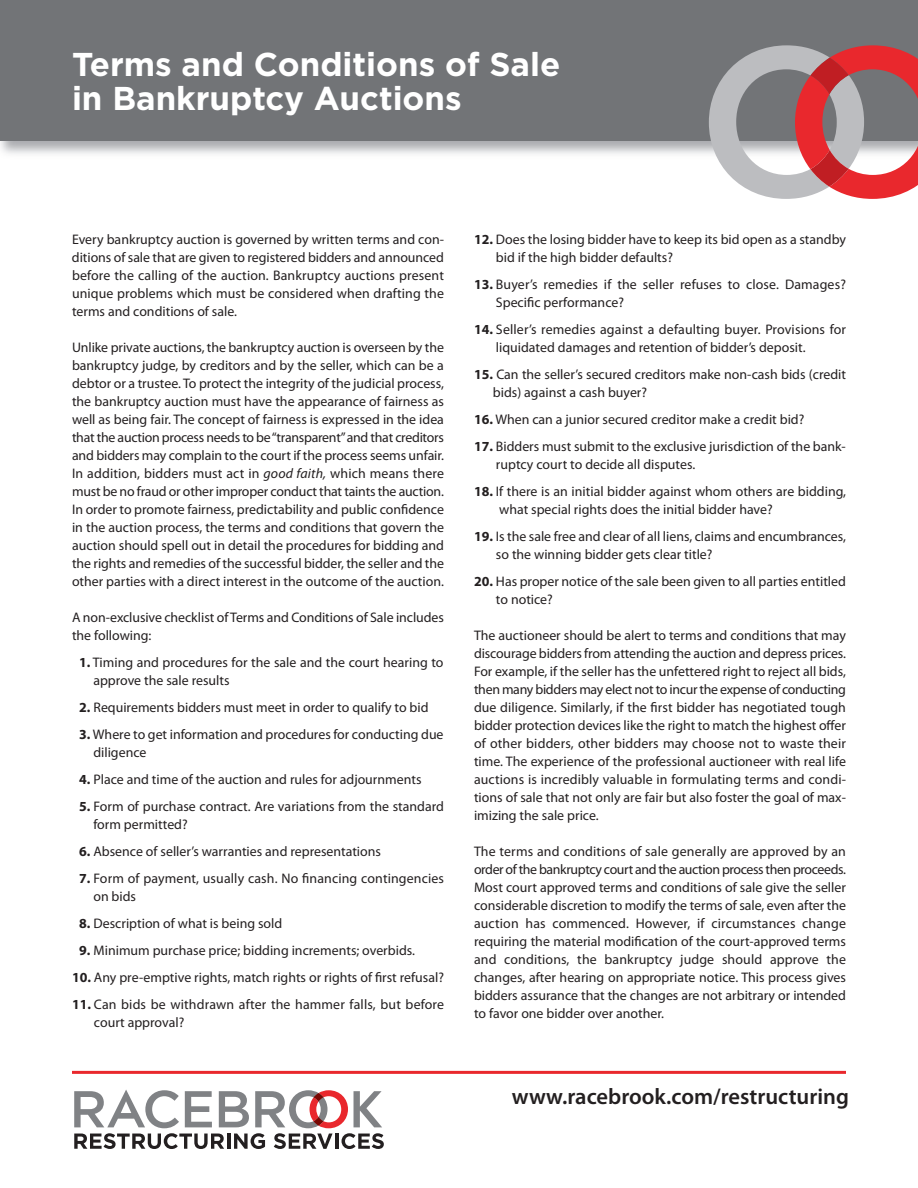
<style>
.page{position:relative;width:918px;height:1188px;background:#fff}
.page>*{position:absolute;margin:0;border:0;box-sizing:border-box;transform-origin:0 0}
.t1{font:700 33px/34.5px "Gotham";color:#fff}
.t2{font:600 22.5px "Myriad Pro";color:#231f20}
.t3{font:13.8px/18px "Myriad Pro";color:#231f20}
.s1{font-style:italic}
.s2{font-weight:700}
</style>
<div class="page">
<hr style="left:72px;top:1071px;width:774px;height:3px;background:#e9282d">
<svg style="left:74px;top:1090px;width:310px;height:59px"></svg>
<div style="left:0;top:0;width:918px;height:141px;background:#727477"></div>
<svg style="left:709px;top:45px;width:209px;height:154px"></svg>
<h1 class="t1" style="left:72px;top:47px;width:490px">Terms and Conditions of Sale in Bankruptcy Auctions</h1>
<p class="t3" style="left:72px;top:232px;width:374px;text-align:justify">Every bankruptcy auction is governed by written terms and con&shy;ditions of sale that are given to registered bidders and announced before the calling of the auction. Bankruptcy auctions present unique problems which must be considered when drafting the terms and conditions of sale.</p>
<p class="t3" style="left:72px;top:340px;width:374px;text-align:justify">Unlike private auctions, the bankruptcy auction is overseen by the bankruptcy judge, by creditors and by the seller, which can be a debtor or a trustee. To protect the integrity of the judicial process, the bankruptcy auction must have the appearance of fairness as well as being fair. The concept of fairness is expressed in the idea that the auction process needs to be“transparent”and that creditors and bidders may complain to the court if the process seems unfair.<br>In addition, bidders must act in <span class="s1">good faith,</span> which means there must be no fraud or other improper conduct that taints the auction.<br>In order to promote fairness, predictability and public confidence in the auction process, the terms and conditions that govern the auction should spell out in detail the procedures for bidding and the rights and remedies of the successful bidder, the seller and the other parties with a direct interest in the outcome of the auction.</p>
<p class="t3" style="left:72px;top:610px;width:374px">A non-exclusive checklist of Terms and Conditions of Sale includes the following:</p>
<p class="t3" style="left:93px;top:655px;width:352px;text-indent:-14px"><span class="s2">1.</span> Timing and procedures for the sale and the court hearing to approve the sale results</p>
<p class="t3" style="left:79px;top:700px;width:351px"><span class="s2">2.</span> Requirements bidders must meet in order to qualify to bid</p>
<p class="t3" style="left:93px;top:727px;width:352px;text-indent:-14px"><span class="s2">3.</span> Where to get information and procedures for conducting due diligence</p>
<p class="t3" style="left:79px;top:772px;width:344px"><span class="s2">4.</span> Place and time of the auction and rules for adjournments</p>
<p class="t3" style="left:93px;top:799px;width:352px;text-indent:-14px"><span class="s2">5.</span> Form of purchase contract. Are variations from the standard form permitted?</p>
<p class="t3" style="left:79px;top:844px;width:303px"><span class="s2">6.</span> Absence of seller’s warranties and representations</p>
<p class="t3" style="left:93px;top:871px;width:352px;text-indent:-14px"><span class="s2">7.</span> Form of payment, usually cash. No financing contingencies on bids</p>
<p class="t3" style="left:79px;top:916px;width:205px"><span class="s2">8.</span> Description of what is being sold</p>
<p class="t3" style="left:79px;top:943px;width:337px"><span class="s2">9.</span> Minimum purchase price; bidding increments; overbids.</p>
<p class="t3" style="left:72px;top:970px;width:373px"><span class="s2">10.</span> Any pre-emptive rights, match rights or rights of first refusal?</p>
<p class="t3" style="left:94px;top:997px;width:352px;text-indent:-22px"><span class="s2">11.</span> Can bids be withdrawn after the hammer falls, but before court approval?</p>
<p class="t3" style="left:496px;top:232px;width:352px;text-indent:-22px"><span class="s2">12.</span> Does the losing bidder have to keep its bid open as a standby bid if the high bidder defaults?</p>
<p class="t3" style="left:496px;top:277px;width:352px;text-indent:-22px"><span class="s2">13.</span> Buyer’s remedies if the seller refuses to close. Damages?<br>Specific performance?</p>
<p class="t3" style="left:496px;top:322px;width:352px;text-indent:-22px"><span class="s2">14.</span> Seller’s remedies against a defaulting buyer. Provisions for liquidated damages and retention of bidder’s deposit.</p>
<p class="t3" style="left:493px;top:367px;width:355px;text-indent:-19px"><span class="s2">15.</span> Can the seller’s secured creditors make non-cash bids (credit bids) against a cash buyer?</p>
<p class="t3" style="left:474px;top:412px;width:332px"><span class="s2">16.</span> When can a junior secured creditor make a credit bid?</p>
<p class="t3" style="left:496px;top:439px;width:351px;text-indent:-22px"><span class="s2">17.</span> Bidders must submit to the exclusive jurisdiction of the bank&shy;ruptcy court to decide all disputes.</p>
<p class="t3" style="left:499px;top:484px;width:349px;text-indent:-25px"><span class="s2">18.</span> If there is an initial bidder against whom others are bidding, what special rights does the initial bidder have?</p>
<p class="t3" style="left:496px;top:529px;width:352px;text-indent:-22px"><span class="s2">19.</span> Is the sale free and clear of all liens, claims and encumbrances, so the winning bidder gets clear title?</p>
<p class="t3" style="left:496px;top:574px;width:352px;text-indent:-22px"><span class="s2">20.</span> Has proper notice of the sale been given to all parties entitled to notice?</p>
<p class="t3" style="left:474px;top:628px;width:374px;text-align:justify">The auctioneer should be alert to terms and conditions that may discourage bidders from attending the auction and depress prices.<br>For example, if the seller has the unfettered right to reject all bids, then many bidders may elect not to incur the expense of conducting due diligence. Similarly, if the first bidder has negotiated tough bidder protection devices like the right to match the highest offer of other bidders, other bidders may choose not to waste their time. The experience of the professional auctioneer with real life auctions is incredibly valuable in formulating terms and condi&shy;tions of sale that not only are fair but also foster the goal of max&shy;imizing the sale price.</p>
<p class="t3" style="left:474px;top:844px;width:374px;text-align:justify">The terms and conditions of sale generally are approved by an order of the bankruptcy court and the auction process then proceeds.<br>Most court approved terms and conditions of sale give the seller considerable discretion to modify the terms of sale, even after the auction has commenced. However, if circumstances change requiring the material modification of the court-approved terms and conditions, the bankruptcy judge should approve the changes, after hearing on appropriate notice. This process gives bidders assurance that the changes are not arbitrary or intended to favor one bidder over another.</p>
<h2 class="t2" style="left:512px;top:1088px;width:339px">www.racebrook.com/restructuring</h2>
</div>
